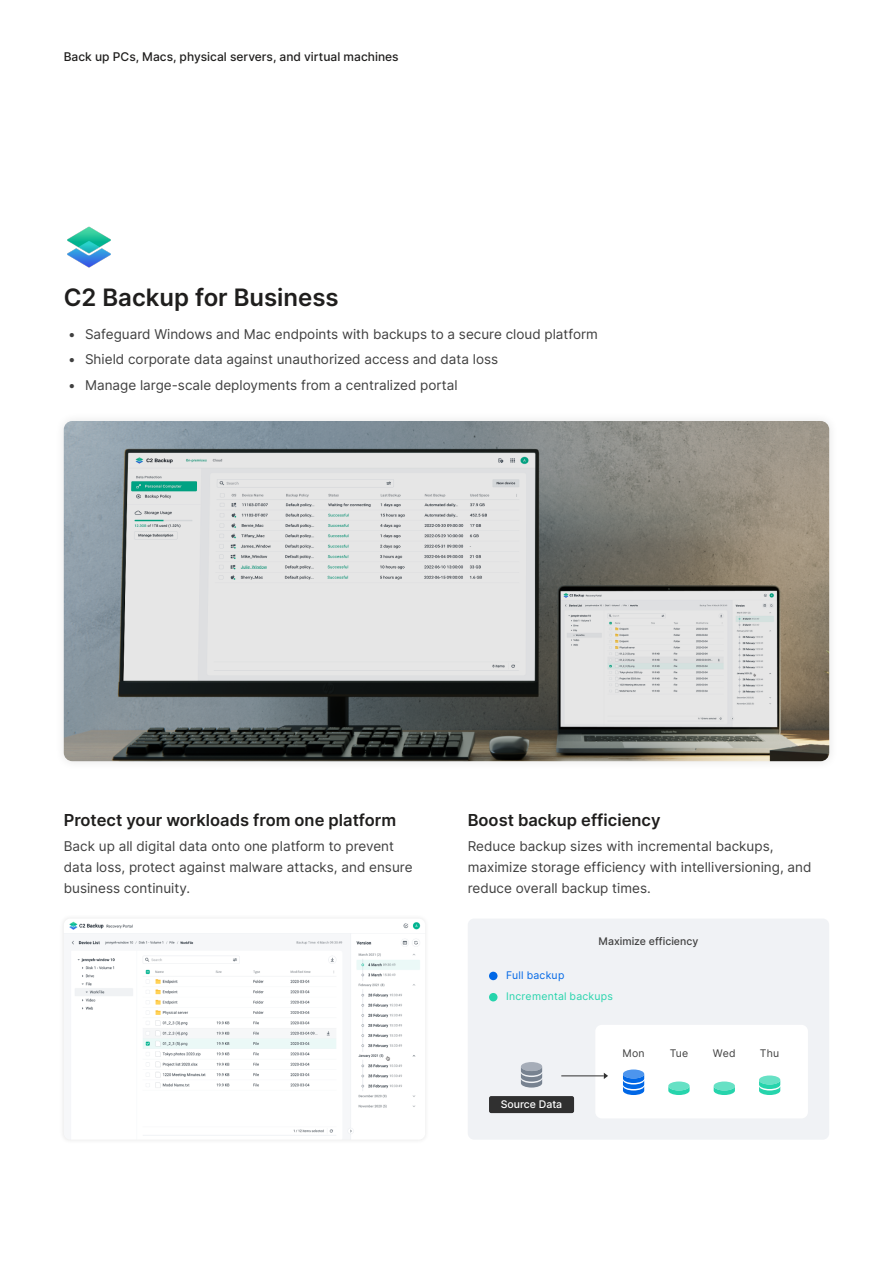
<style>
.page{position:relative;width:893px;height:1263px;background:#fff}
.page>*{position:absolute;margin:0;border:0;box-sizing:border-box;transform-origin:0 0}
.t1{font:600 24px "Inter";color:#1f1e1d}
.t2{font:600 16.5px "Inter";color:#1f1e1d}
.t3{font:13.5px/21px "Inter";color:#404040}
.t4{font:500 12px "Inter";color:#1f1e1d}
.t5{font:500 10.5px "Inter";color:#404040}
.t6{font:10.5px "Inter";letter-spacing:.025em;color:#26d4ac}
.t7{font:10.5px "Inter";letter-spacing:.025em;color:#404040}
.t8{font:500 10.5px "Inter";color:#fff}
.t9{font:10.5px "Inter";letter-spacing:.025em;color:#0067e6}
</style>
<div class="page">
<div style="left:468px;top:918px;width:361px;height:222px;background:#f0f2f5;border-radius:6px"></div>
<img style="left:67px;top:226px;width:44px;height:42px">
<div style="left:59px;top:914px;width:371px;height:230px;background:#fafafa"></div>
<img style="left:69px;top:921px;width:352px;height:214px">
<div style="left:595px;top:1025px;width:213px;height:93px;background:#fff;border-radius:6px"></div>
<div style="left:54px;top:412px;width:784px;height:359px;background:#000;opacity:.1"></div>
<img style="left:64px;top:421px;width:765px;height:340px">
<div style="left:521px;top:1062px;width:21px;height:9px;background:#a6adb8;border-radius:50%"></div>
<svg style="left:521px;top:1068px;width:21px;height:19px"></svg>
<div style="left:489px;top:1096px;width:85px;height:17px;background:#303030;border-radius:2px"></div>
<div style="left:623px;top:1069px;width:21px;height:9px;background:#4d95ed;border-radius:50%"></div>
<svg style="left:623px;top:1075px;width:21px;height:20px"></svg>
<div style="left:759px;top:1075px;width:21px;height:9px;background:#67e1c5;border-radius:50%"></div>
<svg style="left:759px;top:1080px;width:21px;height:15px"></svg>
<div style="left:714px;top:1081px;width:21px;height:9px;background:#67e1c5;border-radius:50%"></div>
<svg style="left:714px;top:1086px;width:21px;height:9px"></svg>
<svg style="left:668px;top:1081px;width:22px;height:9px"></svg>
<svg style="left:668px;top:1086px;width:22px;height:9px"></svg>
<svg style="left:604px;top:1073px;width:4px;height:6px"></svg>
<hr style="left:561px;top:1075px;width:43px;height:1px;background:#303030">
<div style="left:489px;top:972px;width:8px;height:8px;background:#0067e6;border-radius:50%"></div>
<div style="left:489px;top:993px;width:8px;height:8px;background:#26d4ac;border-radius:50%"></div>
<p class="t4" style="left:64px;top:48px;width:336px">Back up PCs, Macs, physical servers, and virtual machines</p>
<h1 class="t1" style="left:64px;top:279px;width:276px">C2 Backup for Business</h1>
<p class="t3" style="left:68px;top:323px;width:531px">• Safeguard Windows and Mac endpoints with backups to a secure cloud platform</p>
<p class="t3" style="left:68px;top:349px;width:432px">• Shield corporate data against unauthorized access and data loss</p>
<p class="t3" style="left:68px;top:374px;width:391px">• Manage large-scale deployments from a centralized portal</p>
<p class="t2" style="left:64px;top:808px;width:334px">Protect your workloads from one platform</p>
<p class="t3" style="left:64px;top:835px;width:350px">Back up all digital data onto one platform to prevent data loss, protect against malware attacks, and ensure business continuity.</p>
<p class="t2" style="left:468px;top:808px;width:194px">Boost backup efficiency</p>
<p class="t3" style="left:468px;top:835px;width:345px">Reduce backup sizes with incremental backups, maximize storage efficiency with intelliversioning, and reduce overall backup times.</p>
<p class="t5" style="left:599px;top:933px;width:101px">Maximize efficiency</p>
<p class="t9" style="left:506px;top:967px;width:60px">Full backup</p>
<p class="t6" style="left:506px;top:988px;width:108px">Incremental backups</p>
<p class="t8" style="left:501px;top:1097px;width:63px">Source Data</p>
<p class="t7" style="left:622px;top:1046px;width:24px">Mon</p>
<p class="t7" style="left:670px;top:1046px;width:20px">Tue</p>
<p class="t7" style="left:713px;top:1046px;width:24px">Wed</p>
<p class="t7" style="left:760px;top:1046px;width:21px">Thu</p>
</div>
